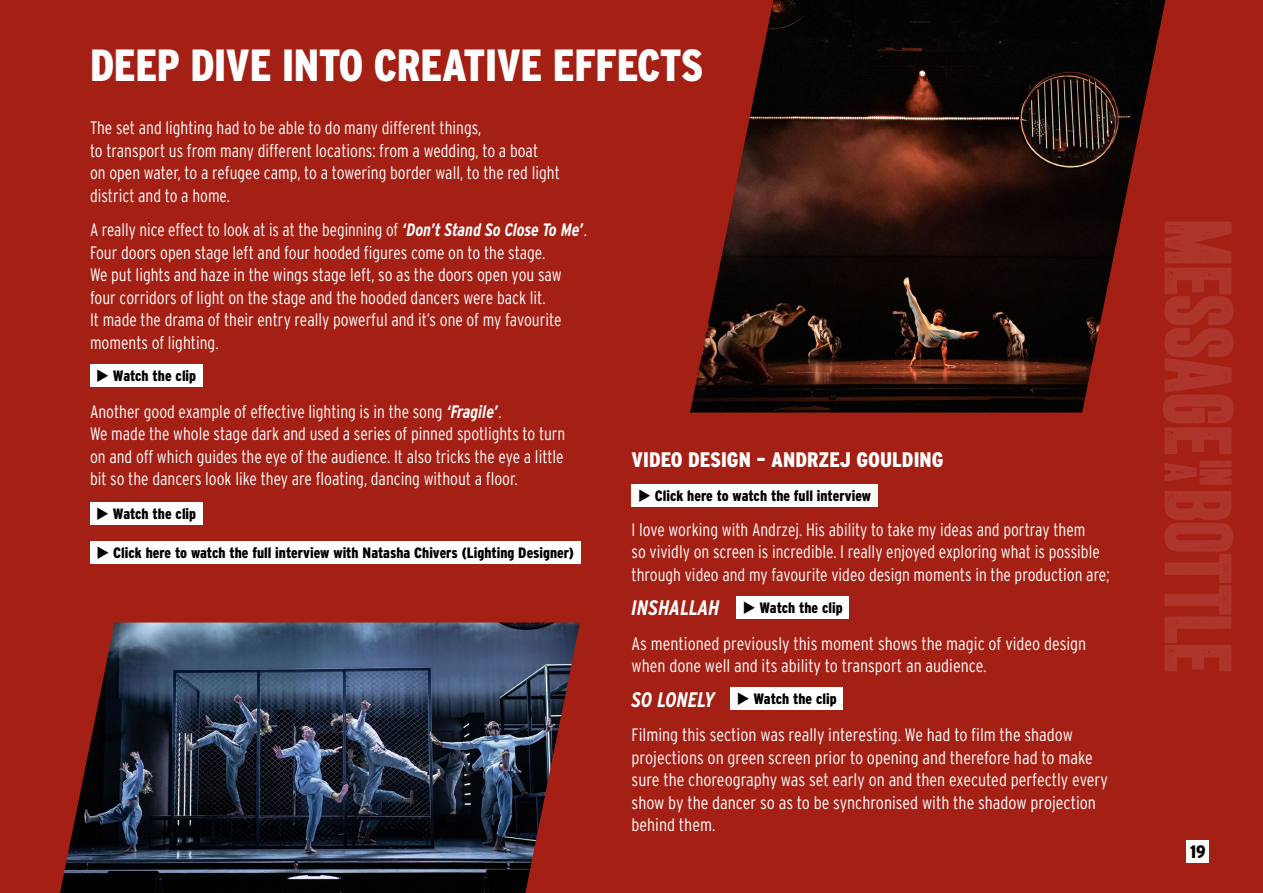
<style>
.page{position:relative;width:1263px;height:893px;background:#a41f14}
.page>*{position:absolute;margin:0;border:0;box-sizing:border-box;transform-origin:0 0}
.t1{font:900 45px "Interstate Condensed";letter-spacing:-.01em;color:#fff}
.t2{font:900 21px "Interstate Condensed";color:#fff}
.t3{font:italic 700 21px "Interstate Condensed";color:#fff}
.t4{font:300 18px/22.5px "Interstate Condensed";color:#fff}
.t5{font:300 18px/22.5px "Interstate Condensed";color:#fff;scale:.95 1}
.t6{font:900 18px "Interstate Condensed";color:#000}
.t7{font:900 15px "Interstate Condensed";color:#000}
.s1{font-weight:700;font-style:italic}
</style>
<div class="page">
<svg style="left:1164px;top:491px;width:69px;height:180px"></svg>
<svg style="left:1164px;top:461px;width:67px;height:24px"></svg>
<svg style="left:1163px;top:221px;width:71px;height:233px"></svg>
<div style="left:90px;top:542px;width:490px;height:22px;background:#fff"></div>
<div style="left:1186px;top:840px;width:23px;height:23px;background:#fff"></div>
<img style="left:690px;top:0;width:475px;height:412px">
<img style="left:60px;top:623px;width:520px;height:270px">
<div style="left:730px;top:687px;width:113px;height:23px;background:#fff"></div>
<div style="left:736px;top:597px;width:113px;height:22px;background:#fff"></div>
<div style="left:632px;top:484px;width:246px;height:23px;background:#fff"></div>
<div style="left:90px;top:365px;width:112px;height:22px;background:#fff"></div>
<div style="left:90px;top:503px;width:112px;height:22px;background:#fff"></div>
<h1 class="t1" style="left:90px;top:40px;width:615px">DEEP DIVE INTO CREATIVE EFFECTS</h1>
<p class="t4" style="left:90px;top:117px;width:471px">The set and lighting had to be able to do many different things,<br>to transport us from many different locations: from a wedding, to a boat<br>on open water, to a refugee camp, to a towering border wall, to the red light district and to a home.</p>
<p class="t5" style="left:90px;top:219px;width:524px">A really nice effect to look at is at the beginning of <span class="s1">‘Don’t Stand So Close To Me’</span>.<br>Four doors open stage left and four hooded figures come on to the stage.<br>We put lights and haze in the wings stage left, so as the doors open you saw four corridors of light on the stage and the hooded dancers were back lit.<br>It made the drama of their entry really powerful and it’s one of my favourite moments of lighting.</p>
<p class="t7" style="left:96px;top:367px;width:101px">◆ Watch the clip</p>
<p class="t4" style="left:90px;top:400px;width:477px">Another good example of effective lighting is in the song <span class="s1">‘Fragile’</span>.<br>We made the whole stage dark and used a series of pinned spotlights to turn on and off which guides the eye of the audience. It also tricks the eye a little bit so the dancers look like they are floating, dancing without a floor.</p>
<p class="t7" style="left:96px;top:505px;width:101px">◆ Watch the clip</p>
<p class="t7" style="left:97px;top:544px;width:479px">◆ Click here to watch the full interview with Natasha Chivers (Lighting Designer)</p>
<p class="t2" style="left:632px;top:448px;width:313px">VIDEO DESIGN – ANDRZEJ GOULDING</p>
<p class="t7" style="left:638px;top:487px;width:234px">◆ Click here to watch the full interview</p>
<p class="t4" style="left:632px;top:518px;width:480px">I love working with Andrzej. His ability to take my ideas and portray them<br>so vividly on screen is incredible. I really enjoyed exploring what is possible through video and my favourite video design moments in the production are;</p>
<p class="t3" style="left:632px;top:596px;width:90px">INSHALLAH</p>
<p class="t4" style="left:632px;top:632px;width:456px">As mentioned previously this moment shows the magic of video design when done well and its ability to transport an audience.</p>
<p class="t3" style="left:632px;top:688px;width:85px">SO LONELY</p>
<p class="t4" style="left:632px;top:724px;width:478px">Filming this section was really interesting. We had to film the shadow projections on green screen prior to opening and therefore had to make sure the choreography was set early on and then executed perfectly every show by the dancer so as to be synchronised with the shadow projection behind them.</p>
<p class="t7" style="left:743px;top:600px;width:101px">◆ Watch the clip</p>
<p class="t7" style="left:737px;top:690px;width:101px">◆ Watch the clip</p>
<p class="t6" style="left:1190px;top:841px;width:17px">19</p>
</div>
